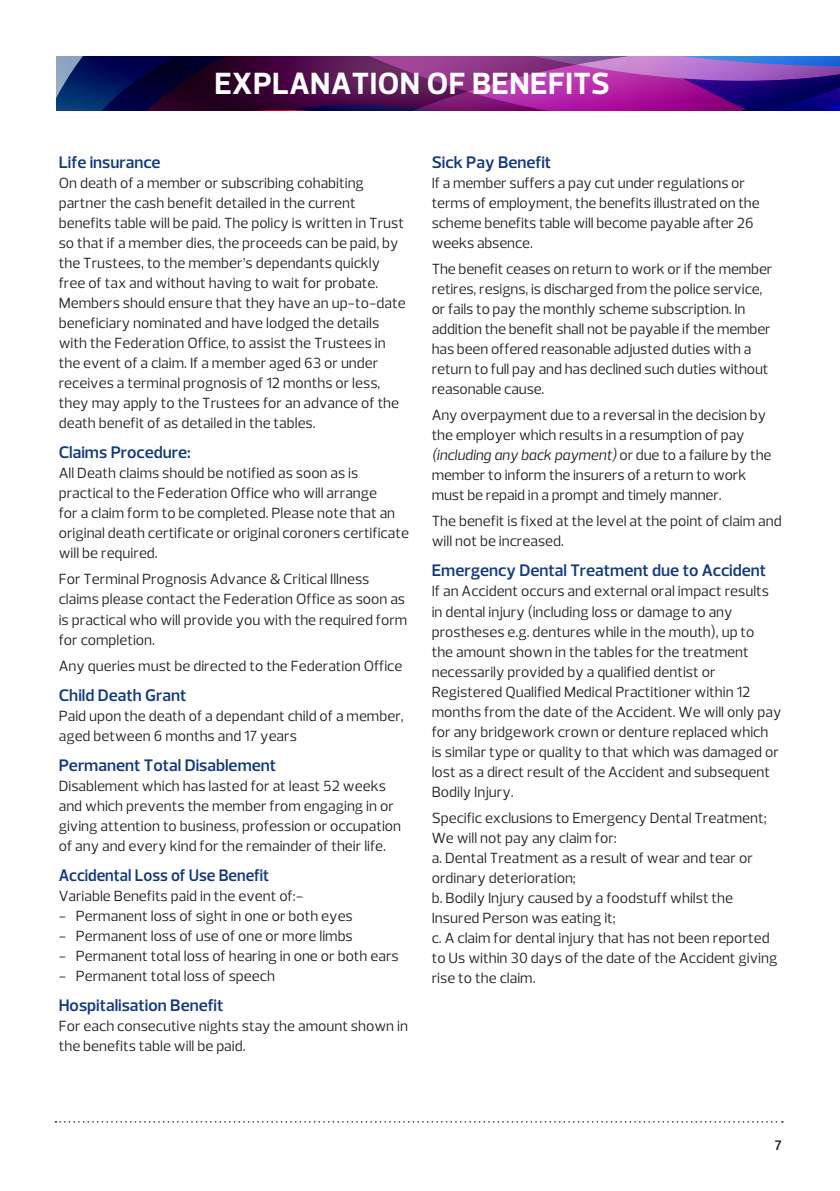
<style>
.page{position:relative;width:840px;height:1191px;background:#fff}
.page>*{position:absolute;margin:0;border:0;box-sizing:border-box;transform-origin:0 0}
.t1{font:700 31.2px "Prelo";letter-spacing:.015em;color:#fff}
.t2{font:600 17px "Prelo";color:#113880}
.t3{font:600 17px "Prelo";color:#113880;scale:.95 1}
.t4{font:15px/20px "Prelo";color:#231f20}
.t5{font:italic 15px "Prelo";letter-spacing:-.01em;color:#231f20}
.t6{font:600 14px "Prelo";color:#231f20}
.s1{font-style:normal}
</style>
<div class="page">
<svg style="left:57px;top:57px;width:782px;height:53px;background:#5d2173"></svg>
<svg style="left:55px;top:1121px;width:727px;height:1px"></svg>
<p class="t1" style="left:214px;top:64px;width:397px">EXPLANATION OF BENEFITS</p>
<p class="t2" style="left:59px;top:152px;width:103px">Life insurance</p>
<p class="t4" style="left:59px;top:173px;width:348px">On death of a member or subscribing cohabiting partner the cash benefit detailed in the current benefits table will be paid. The policy is written in Trust so that if a member dies, the proceeds can be paid, by the Trustees, to the member’s dependants quickly free of tax and without having to wait for probate.<br>Members should ensure that they have an up-to-date beneficiary nominated and have lodged the details with the Federation Office, to assist the Trustees in the event of a claim. If a member aged 63 or under receives a terminal prognosis of 12 months or less, they may apply to the Trustees for an advance of the death benefit of as detailed in the tables.</p>
<p class="t2" style="left:59px;top:442px;width:133px">Claims Procedure:</p>
<p class="t4" style="left:59px;top:463px;width:351px">All Death claims should be notified as soon as is practical to the Federation Office who will arrange<br>for a claim form to be completed. Please note that an original death certificate or original coroners certificate</p>
<p class="t4" style="left:59px;top:543px;width:100px">will be required.</p>
<p class="t4" style="left:59px;top:569px;width:350px">For Terminal Prognosis Advance &amp; Critical Illness claims please contact the Federation Office as soon as is practical who will provide you with the required form for completion.</p>
<p class="t4" style="left:59px;top:655px;width:345px">Any queries must be directed to the Federation Office</p>
<p class="t2" style="left:59px;top:684px;width:129px">Child Death Grant</p>
<p class="t4" style="left:59px;top:705px;width:346px">Paid upon the death of a dependant child of a member, aged between 6 months and 17 years</p>
<p class="t2" style="left:59px;top:754px;width:219px">Permanent Total Disablement</p>
<p class="t4" style="left:59px;top:776px;width:344px">Disablement which has lasted for at least 52 weeks and which prevents the member from engaging in or giving attention to business, profession or occupation of any and every kind for the remainder of their life.</p>
<p class="t3" style="left:59px;top:864px;width:223px">Accidental Loss of Use Benefit</p>
<p class="t4" style="left:59px;top:886px;width:246px">Variable Benefits paid in the event of:-</p>
<p class="t4" style="left:59px;top:906px;width:295px">- Permanent loss of sight in one or both eyes</p>
<p class="t4" style="left:59px;top:926px;width:295px">- Permanent loss of use of one or more limbs</p>
<p class="t4" style="left:59px;top:946px;width:341px">- Permanent total loss of hearing in one or both ears</p>
<p class="t4" style="left:59px;top:966px;width:218px">- Permanent total loss of speech</p>
<p class="t2" style="left:59px;top:995px;width:166px">Hospitalisation Benefit</p>
<p class="t4" style="left:59px;top:1016px;width:350px">For each consecutive nights stay the amount shown in the benefits table will be paid.</p>
<p class="t2" style="left:431px;top:152px;width:121px">Sick Pay Benefit</p>
<p class="t4" style="left:431px;top:173px;width:314px">If a member suffers a pay cut under regulations or</p>
<p class="t4" style="left:431px;top:193px;width:329px">terms of employment, the benefits illustrated on the</p>
<p class="t4" style="left:431px;top:213px;width:323px">scheme benefits table will become payable after 26</p>
<p class="t4" style="left:431px;top:233px;width:103px">weeks absence.</p>
<p class="t4" style="left:431px;top:259px;width:342px">The benefit ceases on return to work or if the member</p>
<p class="t4" style="left:431px;top:279px;width:332px">retires, resigns, is discharged from the police service,</p>
<p class="t4" style="left:431px;top:299px;width:315px">or fails to pay the monthly scheme subscription. In</p>
<p class="t4" style="left:431px;top:319px;width:340px">addition the benefit shall not be payable if the member</p>
<p class="t4" style="left:431px;top:339px;width:321px">has been offered reasonable adjusted duties with a</p>
<p class="t4" style="left:431px;top:359px;width:338px">return to full pay and has declined such duties without</p>
<p class="t4" style="left:431px;top:379px;width:114px">reasonable cause.</p>
<p class="t4" style="left:431px;top:405px;width:336px">Any overpayment due to a reversal in the decision by</p>
<p class="t4" style="left:431px;top:425px;width:314px">the employer which results in a resumption of pay</p>
<p class="t5" style="left:431px;top:446px;width:341px">(including any back payment) <span class="s1">or due to a failure by the</span></p>
<p class="t4" style="left:431px;top:465px;width:316px">member to inform the insurers of a return to work</p>
<p class="t4" style="left:431px;top:485px;width:291px">must be repaid in a prompt and timely manner.</p>
<p class="t4" style="left:431px;top:511px;width:351px">The benefit is fixed at the level at the point of claim and will not be increased.</p>
<p class="t2" style="left:431px;top:560px;width:336px">Emergency Dental Treatment due to Accident</p>
<p class="t4" style="left:431px;top:581px;width:351px">If an Accident occurs and external oral impact results in dental injury (including loss or damage to any prostheses e.g. dentures while in the mouth), up to<br>the amount shown in the tables for the treatment necessarily provided by a qualified dentist or Registered Qualified Medical Practitioner within 12 months from the date of the Accident. We will only pay for any bridgework crown or denture replaced which is similar type or quality to that which was damaged or lost as a direct result of the Accident and subsequent Bodily Injury.</p>
<p class="t4" style="left:431px;top:808px;width:336px">Specific exclusions to Emergency Dental Treatment;</p>
<p class="t4" style="left:431px;top:828px;width:186px">We will not pay any claim for:</p>
<p class="t4" style="left:431px;top:848px;width:322px">a. Dental Treatment as a result of wear and tear or ordinary deterioration;</p>
<p class="t4" style="left:431px;top:888px;width:303px">b. Bodily Injury caused by a foodstuff whilst the<br>Insured Person was eating it;</p>
<p class="t4" style="left:431px;top:928px;width:347px">c. A claim for dental injury that has not been reported to Us within 30 days of the date of the Accident giving rise to the claim.</p>
<p class="t6" style="left:774px;top:1137px;width:8px">7</p>
</div>
